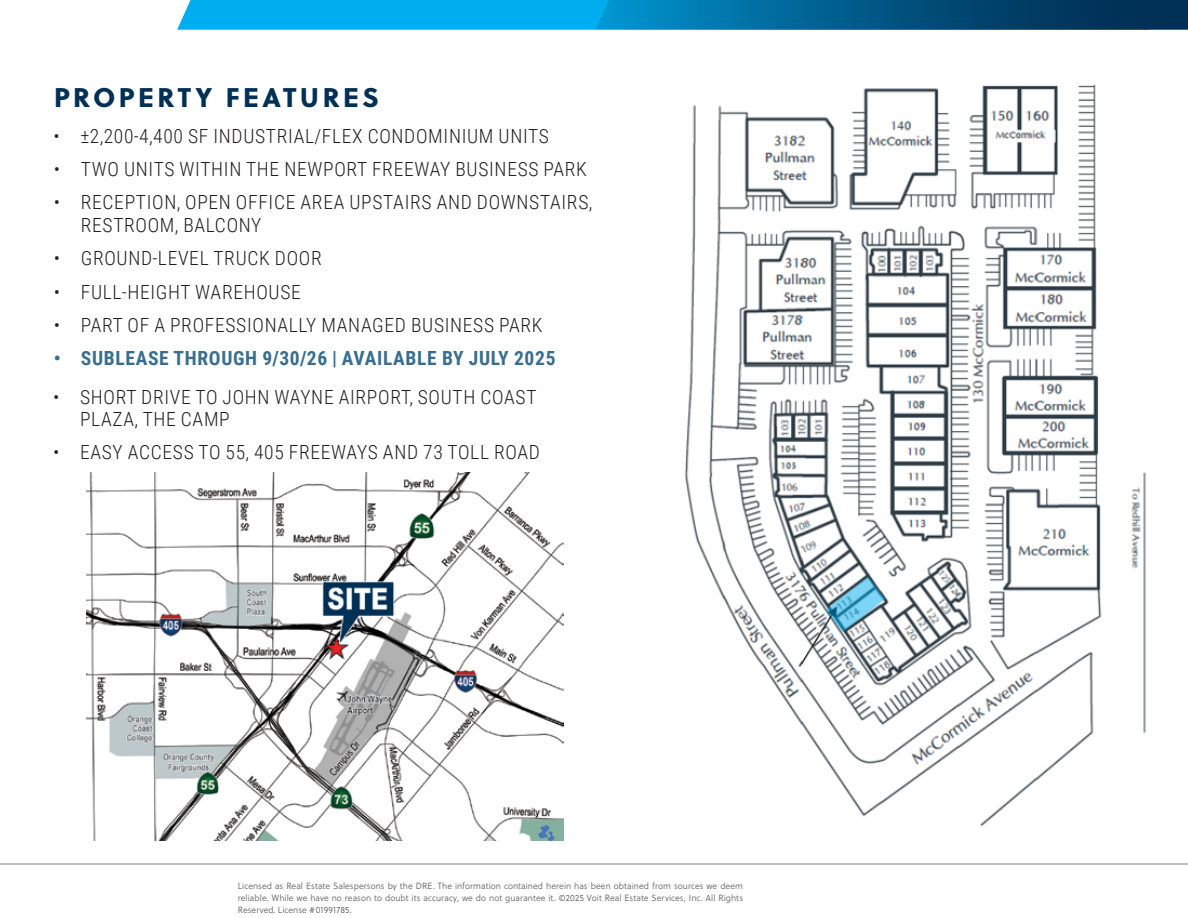
<style>
.page{position:relative;width:1188px;height:918px;background:#fff}
.page>*{position:absolute;margin:0;border:0;box-sizing:border-box;transform-origin:0 0}
.t1{font:27px "Soleil Xb";letter-spacing:.125em;color:#003055}
.t2{font:300 19.5px/22.5px "Roboto Condensed";letter-spacing:.035em;color:#231f20}
.t3{font:700 19.5px "Roboto Condensed";letter-spacing:.035em;color:#396e8e}
.t4{font:9px/12px "Soleil Lt";letter-spacing:.01em;color:#58595b;text-align:justify;scale:.95 1}
</style>
<div class="page">
<svg style="left:177px;top:0;width:1011px;height:30px;background:#037db2"></svg>
<hr style="left:0;top:863px;width:1188px;height:2px;background:#a7a9ac">
<img style="left:685px;top:84px;width:461px;height:742px">
<svg style="left:825px;top:577px;width:60px;height:55px"></svg>
<img style="left:86px;top:473px;width:478px;height:367px">
<h1 class="t1" style="left:54px;top:76px;width:326px">PROPERTY FEATURES</h1>
<p class="t2" style="left:53px;top:124px;width:497px">• ±2,200-4,400 SF INDUSTRIAL/FLEX CONDOMINIUM UNITS</p>
<p class="t2" style="left:54px;top:157px;width:535px">• TWO UNITS WITHIN THE NEWPORT FREEWAY BUSINESS PARK</p>
<p class="t2" style="left:81px;top:191px;width:513px;text-indent:-27px">• RECEPTION, OPEN OFFICE AREA UPSTAIRS AND DOWNSTAIRS,<br>RESTROOM, BALCONY</p>
<p class="t2" style="left:54px;top:246px;width:270px">• GROUND-LEVEL TRUCK DOOR</p>
<p class="t2" style="left:54px;top:280px;width:249px">• FULL-HEIGHT WAREHOUSE</p>
<p class="t2" style="left:54px;top:313px;width:490px">• PART OF A PROFESSIONALLY MANAGED BUSINESS PARK</p>
<p class="t3" style="left:54px;top:345px;width:503px">• SUBLEASE THROUGH 9/30/26 | AVAILABLE BY JULY 2025</p>
<p class="t2" style="left:80px;top:385px;width:458px;text-indent:-27px">• SHORT DRIVE TO JOHN WAYNE AIRPORT, SOUTH COAST<br>PLAZA, THE CAMP</p>
<p class="t2" style="left:53px;top:440px;width:488px">• EASY ACCESS TO 55, 405 FREEWAYS AND 73 TOLL ROAD</p>
<p class="t4" style="left:238px;top:879px;width:533px">Licensed as Real Estate Salespersons by the DRE. The information contained herein has been obtained from sources we deem reliable. While we have no reason to doubt its accuracy, we do not guarantee it. ©2025 Voit Real Estate Services, Inc. All Rights Reserved. License #01991785.</p>
</div>
